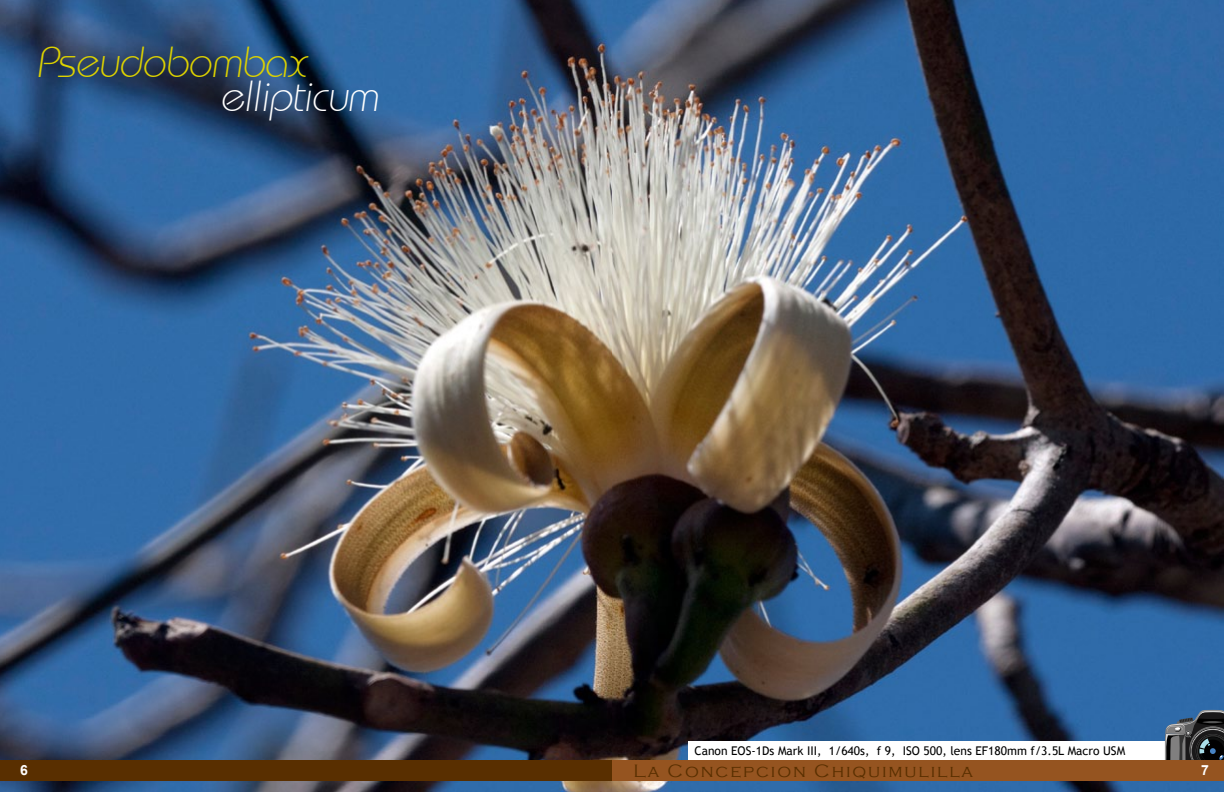
<style>
.page{position:relative;width:1224px;height:792px;background:#fff}
.page>*{position:absolute;margin:0;border:0;box-sizing:border-box;transform-origin:0 0}
.t1{font:300 43.3px "Brie";color:#ddd200}
.t2{font:300 43.3px "Brie";color:#fff}
.t3{font:300 18.4px "Copperplate Gothic";letter-spacing:.1em;color:#592f00}
.t4{font:700 14px "Arial";color:#fff}
.t5{font:12px "Trebuchet MS";color:#000}
</style>
<div class="page">
<img style="left:0;top:0;width:1224px;height:792px">
<div style="left:0;top:760px;width:612px;height:21px;background:#592f00"></div>
<div style="left:689px;top:741px;width:477px;height:21px;background:#fff"></div>
<svg style="left:1165px;top:710px;width:59px;height:50px"></svg>
<div style="left:612px;top:760px;width:612px;height:21px;background:#955420"></div>
<h1 class="t1" style="left:36px;top:42px;width:278px">Pseudobombax</h1>
<h1 class="t2" style="left:220px;top:77px;width:167px">ellipticum</h1>
<p class="t4" style="left:20px;top:760px;width:9px">6</p>
<p class="t5" style="left:695px;top:744px;width:432px">Canon EOS-1Ds Mark III, 1/640s, f 9, ISO 500, lens EF180mm f/3.5L Macro USM</p>
<h2 class="t3" style="left:634px;top:761px;width:341px">La Concepcion Chiquimulilla</h2>
<p class="t4" style="left:1201px;top:761px;width:9px">7</p>
</div>
